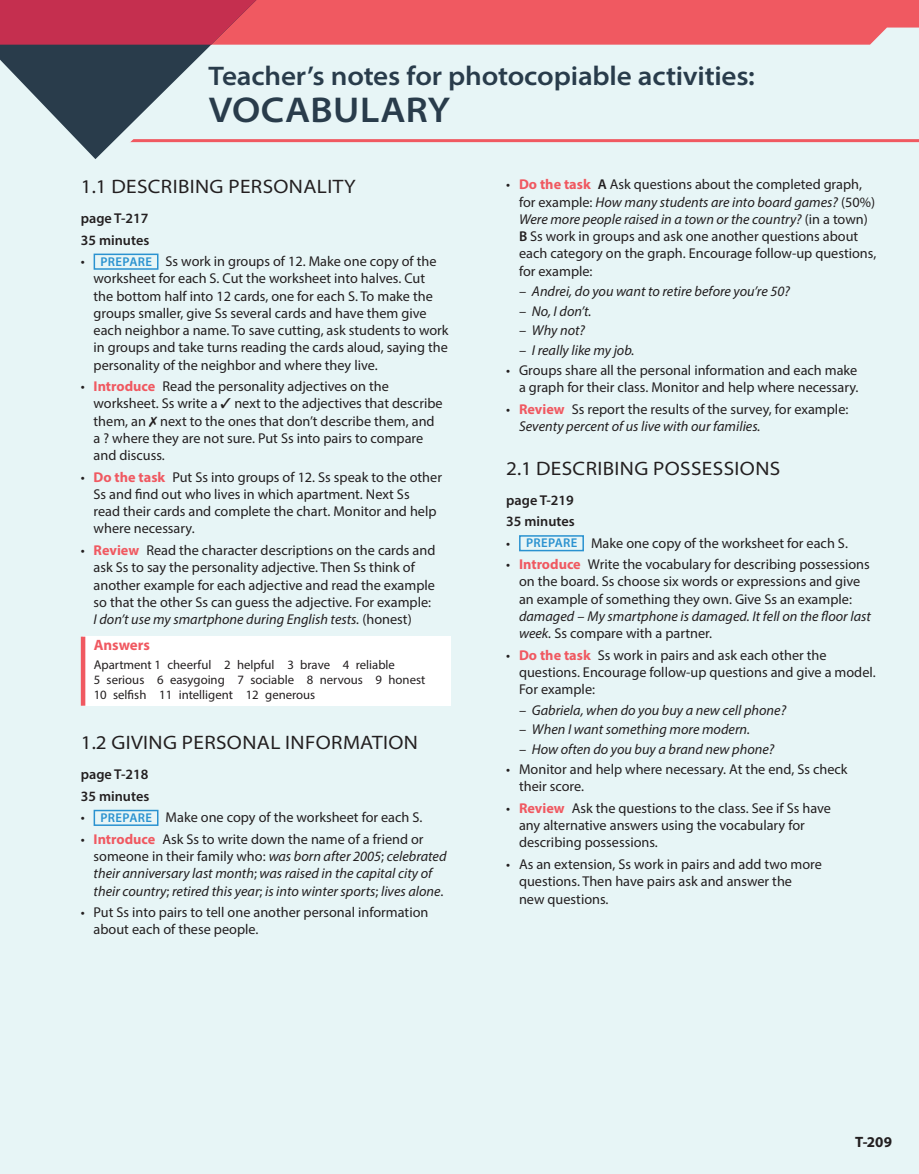
<style>
.page{position:relative;width:919px;height:1174px;background:#fff}
.page>*{position:absolute;margin:0;border:0;box-sizing:border-box;transform-origin:0 0}
.t1{font:600 semi-expanded 36px "Myriad Pro";letter-spacing:.01em;color:#293c4b}
.t2{font:600 semi-expanded 27px "Myriad Pro";letter-spacing:-.005em;color:#293c4b}
.t3{font:semi-expanded 19.5px "Myriad Pro";letter-spacing:.02em;color:#231f20}
.t4{font:700 15px "Myriad Pro";color:#f05961}
.t5{font:700 15px "Myriad Pro";color:#231f20}
.t6{font:14.25px/17.2px "Myriad Pro";color:#231f20}
.t7{font:italic 14.25px/17.2px "Myriad Pro";color:#231f20}
.t8{font:600 14.25px/21.3px "Myriad Pro";color:#231f20}
.t9{font:12.75px/15px "Myriad Pro";color:#231f20}
.s1{font-weight:600;font-size:12.75px;color:#2a92d0}
.s2{font-weight:700;color:#f05961}
.s3{font-style:italic}
.s4{font-style:normal}
.s5{font-weight:700;font-style:normal;color:#f05961}
.s6{font-weight:600}
</style>
<div class="page">
<div style="left:0;top:0;width:918px;height:1174px;background:#e7f5f6"></div>
<svg style="left:0;top:0;width:918px;height:159px"></svg>
<div style="left:94px;top:253px;width:64px;height:17px;border:2px solid #2a92d0"></div>
<div style="left:83px;top:636px;width:368px;height:69px;background:#fff"></div>
<hr style="left:81px;top:636px;width:4px;height:69px;background:#f05961">
<div style="left:94px;top:809px;width:64px;height:17px;border:2px solid #2a92d0"></div>
<div style="left:519px;top:535px;width:65px;height:16px;border:2px solid #2a92d0"></div>
<h2 class="t2" style="left:208px;top:58px;width:547px">Teacher’s notes for photocopiable activities:</h2>
<h1 class="t1" style="left:209px;top:87px;width:243px">VOCABULARY</h1>
<h3 class="t3" style="left:81px;top:174px;width:276px">1.1 DESCRIBING PERSONALITY</h3>
<p class="t8" style="left:81px;top:207px;width:70px">page T-217<br>35 minutes</p>
<p class="t6" style="left:94px;top:252px;width:356px;text-indent:-13px">• <span class="s1">PREPARE</span> Ss work in groups of 12. Make one copy of the worksheet for each S. Cut the worksheet into halves. Cut<br>the bottom half into 12 cards, one for each S. To make the groups smaller, give Ss several cards and have them give each neighbor a name. To save cutting, ask students to work in groups and take turns reading the cards aloud, saying the personality of the neighbor and where they live.</p>
<p class="t6" style="left:94px;top:377px;width:350px;text-indent:-13px">• <span class="s2">Introduce</span> Read the personality adjectives on the worksheet. Ss write a ✓ next to the adjectives that describe them, an ✗ next to the ones that don’t describe them, and a ? where they are not sure. Put Ss into pairs to compare and discuss.</p>
<p class="t6" style="left:94px;top:468px;width:350px;text-indent:-13px">• <span class="s2">Do the task</span> Put Ss into groups of 12. Ss speak to the other Ss and find out who lives in which apartment. Next Ss<br>read their cards and complete the chart. Monitor and help where necessary.</p>
<p class="t6" style="left:94px;top:541px;width:343px;text-indent:-13px">• <span class="s2">Review</span> Read the character descriptions on the cards and ask Ss to say the personality adjective. Then Ss think of another example for each adjective and read the example so that the other Ss can guess the adjective. For example:<br><span class="s3">I don’t use my smartphone during English tests.</span> (honest)</p>
<p class="t4" style="left:94px;top:635px;width:58px">Answers</p>
<p class="t9" style="left:94px;top:657px;width:333px">Apartment 1 cheerful 2 helpful 3 brave 4 reliable<br>5 serious 6 easygoing 7 sociable 8 nervous 9 honest<br>10 selfish 11 intelligent 12 generous</p>
<h3 class="t3" style="left:81px;top:730px;width:338px">1.2 GIVING PERSONAL INFORMATION</h3>
<p class="t8" style="left:81px;top:763px;width:70px">page T-218<br>35 minutes</p>
<p class="t6" style="left:81px;top:808px;width:343px">• <span class="s1">PREPARE</span> Make one copy of the worksheet for each S.</p>
<p class="t7" style="left:94px;top:830px;width:354px;text-indent:-13px"><span class="s4">•</span> <span class="s5">Introduce</span> <span class="s4">Ask Ss to write down the name of a friend or someone in their family who:</span> was born after 2005<span class="s4">;</span> celebrated their anniversary last month<span class="s4">;</span> was raised in the capital city of their country<span class="s4">;</span> retired this year<span class="s4">;</span> is into winter sports<span class="s4">;</span> lives alone<span class="s4">.</span></p>
<p class="t6" style="left:94px;top:903px;width:336px;text-indent:-13px">• Put Ss into pairs to tell one another personal information about each of these people.</p>
<p class="t6" style="left:519px;top:176px;width:359px;text-indent:-13px">• <span class="s2">Do the task</span> <span class="s6">A</span> Ask questions about the completed graph, for example: <span class="s3">How many students are into board games?</span> (50%)<br><span class="s3">Were more people raised in a town or the country?</span> (in a town)<br><span class="s6">B</span> Ss work in groups and ask one another questions about each category on the graph. Encourage follow-up questions, for example:</p>
<p class="t7" style="left:519px;top:283px;width:272px">– Andrei, do you want to retire before you’re 50?</p>
<p class="t7" style="left:519px;top:302px;width:74px">– No, I don’t.</p>
<p class="t7" style="left:519px;top:322px;width:68px">– Why not?</p>
<p class="t7" style="left:519px;top:341px;width:117px">– I really like my job.</p>
<p class="t6" style="left:506px;top:361px;width:354px;text-align:right">• Groups share all the personal information and each make a graph for their class. Monitor and help where necessary.</p>
<p class="t6" style="left:519px;top:400px;width:331px;text-indent:-13px">• <span class="s2">Review</span> Ss report the results of the survey, for example:<br><span class="s3">Seventy percent of us live with our families.</span></p>
<h3 class="t3" style="left:506px;top:456px;width:275px">2.1 DESCRIBING POSSESSIONS</h3>
<p class="t8" style="left:506px;top:489px;width:70px">page T-219<br>35 minutes</p>
<p class="t6" style="left:506px;top:534px;width:343px">• <span class="s1">PREPARE</span> Make one copy of the worksheet for each S.</p>
<p class="t6" style="left:519px;top:555px;width:353px;text-indent:-13px">• <span class="s2">Introduce</span> Write the vocabulary for describing possessions on the board. Ss choose six words or expressions and give an example of something they own. Give Ss an example: <span class="s3">damaged</span> – <span class="s3">My smartphone is damaged. It fell on the floor last week.</span> Ss compare with a partner.</p>
<p class="t6" style="left:519px;top:646px;width:358px;text-indent:-13px">• <span class="s2">Do the task</span> Ss work in pairs and ask each other the questions. Encourage follow-up questions and give a model.<br>For example:</p>
<p class="t7" style="left:519px;top:701px;width:268px">– Gabriela, when do you buy a new cell phone?</p>
<p class="t7" style="left:519px;top:721px;width:233px">– When I want something more modern.</p>
<p class="t7" style="left:519px;top:740px;width:257px">– How often do you buy a brand new phone?</p>
<p class="t6" style="left:519px;top:760px;width:330px;text-indent:-13px">• Monitor and help where necessary. At the end, Ss check their score.</p>
<p class="t6" style="left:519px;top:799px;width:313px;text-indent:-13px">• <span class="s2">Review</span> Ask the questions to the class. See if Ss have any alternative answers using the vocabulary for describing possessions.</p>
<p class="t6" style="left:519px;top:855px;width:304px;text-indent:-13px">• As an extension, Ss work in pairs and add two more questions. Then have pairs ask and answer the<br>new questions.</p>
<p class="t5" style="left:855px;top:1132px;width:38px">T-209</p>
</div>
